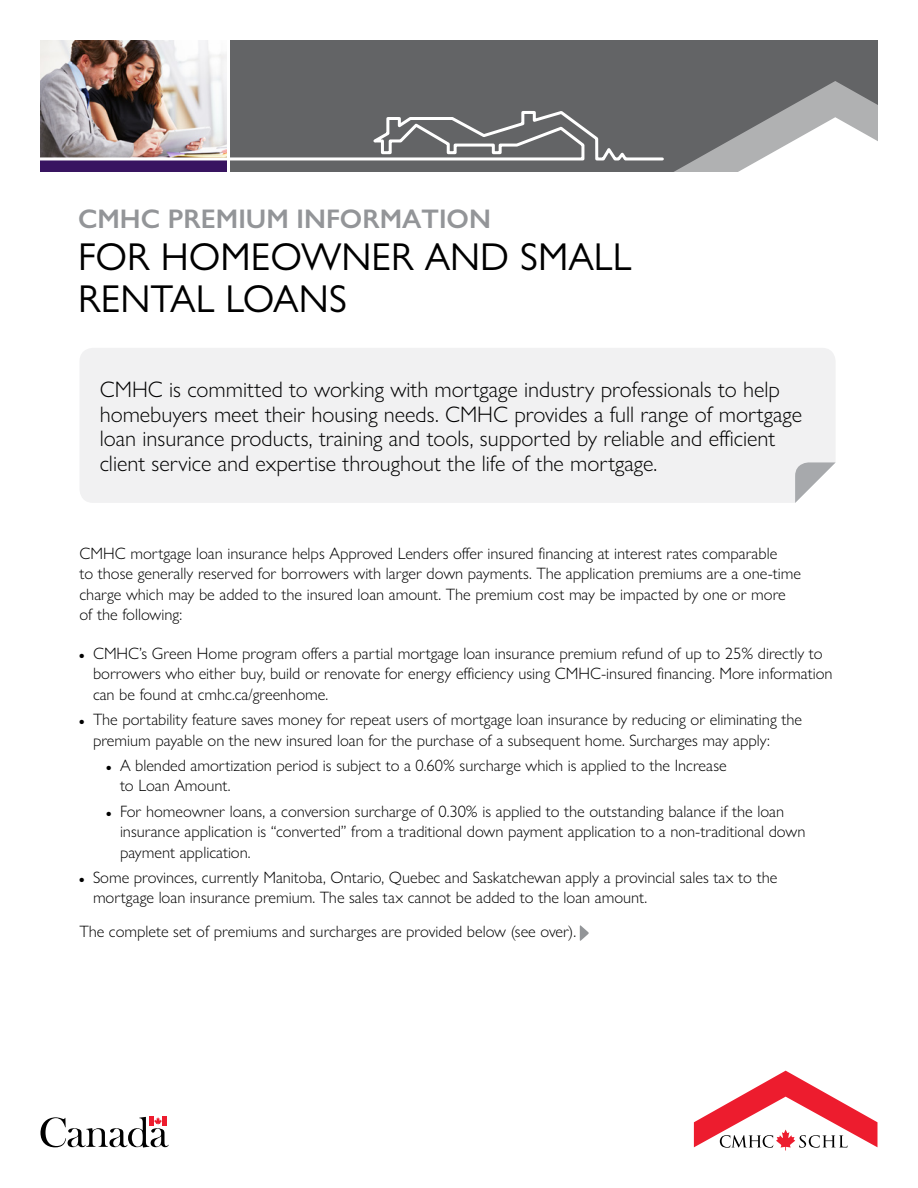
<style>
.page{position:relative;width:918px;height:1188px;background:#fff}
.page>*{position:absolute;margin:0;border:0;box-sizing:border-box;transform-origin:0 0}
.H1_MU_SubTitle{font:39px/42px "Gill Sans Nova";color:#000}
.H1_MU_SubTitle-2{font:600 27px "Gill Sans Nova";color:#939598}
.P_MU_Intro{font:300 22.5px/24.8px "Gill Sans Nova";color:#000}
.P_MU_Body{font:300 16.5px/20.2px "Gill Sans Nova";color:#000}
</style>
<div class="page">
<div style="left:79px;top:348px;width:757px;height:155px;background:#f1f1f2;border-radius:14px"></div>
<svg style="left:795px;top:462px;width:41px;height:41px"></svg>
<svg style="left:580px;top:925px;width:9px;height:16px"></svg>
<svg style="left:40px;top:1117px;width:129px;height:31px"></svg>
<svg style="left:694px;top:1071px;width:183px;height:79px"></svg>
<img style="left:40px;top:40px;width:187px;height:41px">
<div style="left:230px;top:40px;width:648px;height:132px;background:#636466"></div>
<svg style="left:40px;top:81px;width:838px;height:91px"></svg>
<h1 class="H1_MU_SubTitle-2" style="left:78px;top:202px;width:415px">CMHC PREMIUM INFORMATION</h1>
<h1 class="H1_MU_SubTitle" style="left:78px;top:235px;width:555px">FOR HOMEOWNER AND SMALL<br>RENTAL LOANS</h1>
<p class="P_MU_Intro" style="left:100px;top:377px;width:704px">CMHC is committed to working with mortgage industry professionals to help homebuyers meet their housing needs. CMHC provides a full range of mortgage loan insurance products, training and tools, supported by reliable and efficient client service and expertise throughout the life of the mortgage.</p>
<p class="P_MU_Body" style="left:80px;top:543px;width:723px">CMHC mortgage loan insurance helps Approved Lenders offer insured financing at interest rates comparable<br>to those generally reserved for borrowers with larger down payments. The application premiums are a one-time charge which may be added to the insured loan amount. The premium cost may be impacted by one or more of the following:</p>
<p class="P_MU_Body" style="left:93px;top:643px;width:741px;text-indent:-13px">● CMHC’s Green Home program offers a partial mortgage loan insurance premium refund of up to 25% directly to borrowers who either buy, build or renovate for energy efficiency using CMHC-insured financing. More information can be found at cmhc.ca/greenhome.</p>
<p class="P_MU_Body" style="left:93px;top:709px;width:711px;text-indent:-13px">● The portability feature saves money for repeat users of mortgage loan insurance by reducing or eliminating the premium payable on the new insured loan for the purchase of a subsequent home. Surcharges may apply:</p>
<p class="P_MU_Body" style="left:120px;top:755px;width:608px;text-indent:-13px">● A blended amortization period is subject to a 0.60% surcharge which is applied to the Increase to Loan Amount.</p>
<p class="P_MU_Body" style="left:120px;top:801px;width:687px;text-indent:-13px">● For homeowner loans, a conversion surcharge of 0.30% is applied to the outstanding balance if the loan insurance application is “converted” from a traditional down payment application to a non-traditional down payment application.</p>
<p class="P_MU_Body" style="left:93px;top:867px;width:686px;text-indent:-13px">● Some provinces, currently Manitoba, Ontario, Quebec and Saskatchewan apply a provincial sales tax to the mortgage loan insurance premium. The sales tax cannot be added to the loan amount.</p>
<p class="P_MU_Body" style="left:80px;top:921px;width:498px">The complete set of premiums and surcharges are provided below (see over).</p>
</div>
